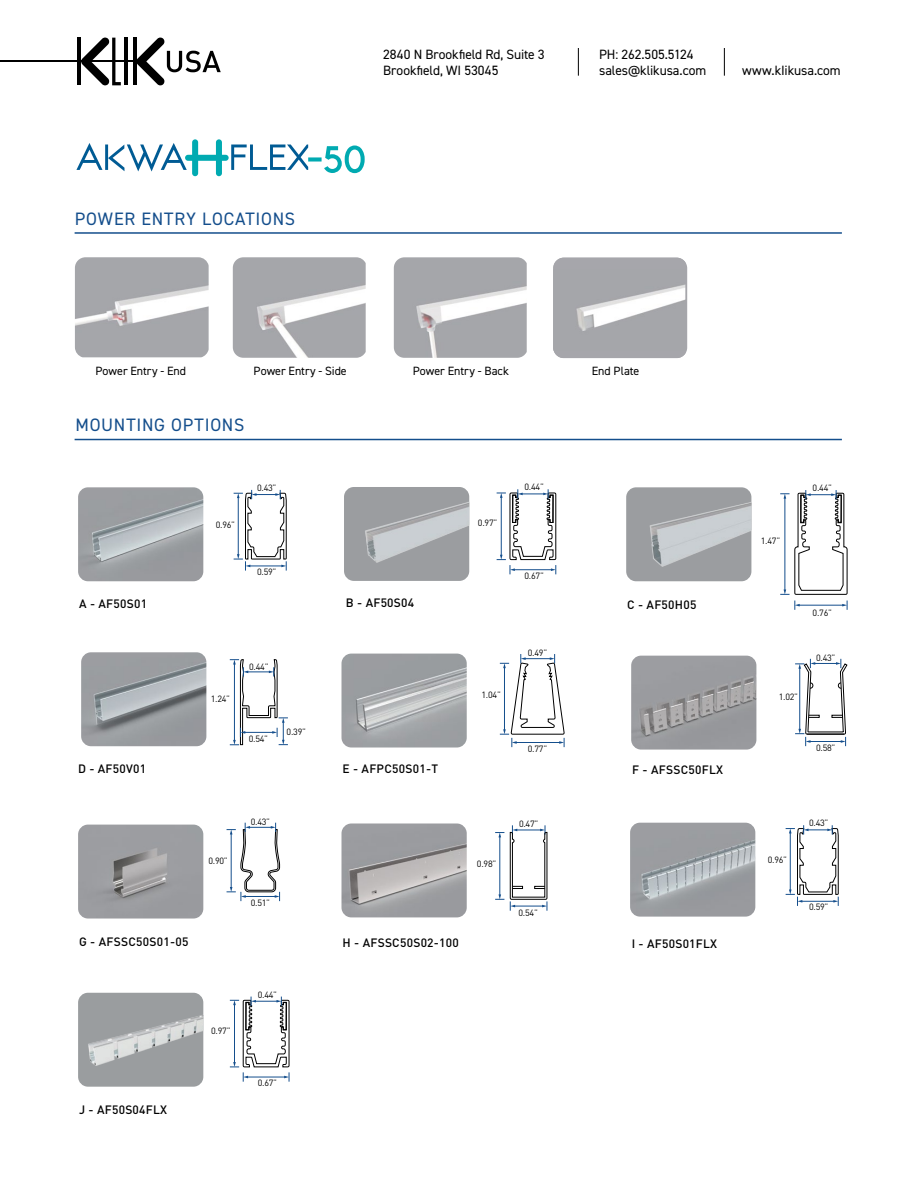
<style>
.page{position:relative;width:918px;height:1188px;background:#fff}
.page>*{position:absolute;margin:0;border:0;box-sizing:border-box;transform-origin:0 0}
.t1{font:18px "DIN2014";letter-spacing:.04em;color:#144e8c}
.t2{font:13.5px/16.2px "DIN2014";letter-spacing:-.005em;color:#000}
.t3{font:500 12px "DIN";letter-spacing:.02em;color:#000}
.t4{font:12px "DIN2014";color:#000}
.t5{font:9px "DIN";letter-spacing:-.025em;color:#000}
</style>
<div class="page">
<svg style="left:578px;top:48px;width:1px;height:28px"></svg>
<svg style="left:724px;top:48px;width:1px;height:28px"></svg>
<hr style="left:0;top:61px;width:142px;height:1px;background:#000">
<hr style="left:78px;top:38px;width:3px;height:47px;background:#000">
<hr style="left:133px;top:38px;width:3px;height:47px;background:#000">
<hr style="left:124px;top:38px;width:3px;height:47px;background:#000">
<svg style="left:81px;top:38px;width:40px;height:47px"></svg>
<svg style="left:136px;top:38px;width:85px;height:47px"></svg>
<hr style="left:75px;top:232px;width:767px;height:2px;background:#144e8c">
<hr style="left:75px;top:439px;width:767px;height:1px;background:#144e8c">
<svg style="left:76px;top:139px;width:289px;height:37px"></svg>
<img style="left:75px;top:257px;width:134px;height:100px">
<img style="left:233px;top:257px;width:133px;height:101px">
<img style="left:394px;top:257px;width:133px;height:101px">
<div style="left:553px;top:258px;width:132px;height:100px;background:#a6a6ab"></div>
<img style="left:553px;top:269px;width:132px;height:82px">
<img style="left:78px;top:487px;width:125px;height:94px">
<img style="left:81px;top:652px;width:125px;height:94px">
<img style="left:631px;top:656px;width:125px;height:94px">
<img style="left:78px;top:825px;width:125px;height:94px">
<img style="left:342px;top:823px;width:125px;height:94px">
<svg style="left:346px;top:577px;width:121px;height:4px"></svg>
<img style="left:344px;top:487px;width:125px;height:90px">
<svg style="left:630px;top:579px;width:118px;height:2px"></svg>
<img style="left:626px;top:487px;width:125px;height:92px">
<img style="left:342px;top:654px;width:125px;height:94px">
<img style="left:78px;top:993px;width:125px;height:94px">
<svg style="left:234px;top:489px;width:53px;height:82px"></svg>
<img style="left:630px;top:823px;width:125px;height:94px">
<svg style="left:786px;top:825px;width:53px;height:81px"></svg>
<svg style="left:497px;top:489px;width:60px;height:85px"></svg>
<hr style="left:799px;top:605px;width:44px;height:1px;background:#144e8c">
<svg style="left:795px;top:601px;width:5px;height:9px"></svg>
<svg style="left:842px;top:601px;width:6px;height:9px"></svg>
<svg style="left:780px;top:490px;width:68px;height:105px"></svg>
<svg style="left:230px;top:659px;width:58px;height:87px"></svg>
<svg style="left:230px;top:997px;width:60px;height:85px"></svg>
<svg style="left:500px;top:654px;width:65px;height:93px"></svg>
<svg style="left:795px;top:659px;width:52px;height:88px"></svg>
<svg style="left:227px;top:823px;width:53px;height:78px"></svg>
<hr style="left:500px;top:837px;width:1px;height:58px;background:#144e8c">
<svg style="left:495px;top:832px;width:9px;height:5px"></svg>
<svg style="left:495px;top:894px;width:9px;height:6px"></svg>
<svg style="left:510px;top:825px;width:38px;height:86px"></svg>
<h1 class="t1" style="left:75px;top:207px;width:222px">POWER ENTRY LOCATIONS</h1>
<h2 class="t2" style="left:383px;top:46px;width:163px">2840 N Brookfield Rd, Suite 3<br>Brookfield, WI 53045</h2>
<h2 class="t2" style="left:599px;top:46px;width:109px">PH: 262.505.5124 sales@klikusa.com</h2>
<h2 class="t2" style="left:742px;top:62px;width:100px">www.kIikusa.com</h2>
<h3 class="t4" style="left:96px;top:364px;width:92px">Power Entry - End</h3>
<h3 class="t4" style="left:254px;top:364px;width:95px">Power Entry - Side</h3>
<h3 class="t4" style="left:413px;top:364px;width:98px">Power Entry - Back</h3>
<h3 class="t4" style="left:592px;top:364px;width:49px">End Plate</h3>
<h1 class="t1" style="left:75px;top:414px;width:170px">MOUNTING OPTIONS</h1>
<h3 class="t3" style="left:79px;top:596px;width:69px">A - AF50S01</h3>
<p class="t5" style="left:216px;top:519px;width:21px">0.96”</p>
<p class="t5" style="left:257px;top:482px;width:21px">0.43”</p>
<p class="t5" style="left:257px;top:566px;width:21px">0.59”</p>
<p class="t5" style="left:211px;top:693px;width:21px">1.24”</p>
<p class="t5" style="left:249px;top:662px;width:21px">0.44”</p>
<p class="t5" style="left:249px;top:733px;width:21px">0.54”</p>
<p class="t5" style="left:287px;top:726px;width:21px">0.39”</p>
<p class="t5" style="left:478px;top:517px;width:21px">0.97”</p>
<p class="t5" style="left:524px;top:481px;width:21px">0.44”</p>
<p class="t5" style="left:524px;top:570px;width:21px">0.67”</p>
<h3 class="t3" style="left:346px;top:595px;width:70px">B - AF50S04</h3>
<h3 class="t3" style="left:627px;top:597px;width:71px">C - AF50H05</h3>
<p class="t5" style="left:481px;top:689px;width:21px">1.04”</p>
<p class="t5" style="left:528px;top:648px;width:21px">0.49”</p>
<p class="t5" style="left:528px;top:743px;width:21px">0.77”</p>
<h3 class="t3" style="left:78px;top:761px;width:70px">D - AF50V01</h3>
<h3 class="t3" style="left:632px;top:762px;width:92px">F - AFSSC50FLX</h3>
<h3 class="t3" style="left:343px;top:761px;width:97px">E - AFPC50S01-T</h3>
<p class="t5" style="left:208px;top:855px;width:21px">0.90”</p>
<p class="t5" style="left:251px;top:816px;width:21px">0.43”</p>
<p class="t5" style="left:251px;top:897px;width:21px">0.51”</p>
<h3 class="t3" style="left:79px;top:934px;width:111px">G - AFSSC50S01-05</h3>
<h3 class="t3" style="left:343px;top:935px;width:118px">H - AFSSC50S02-100</h3>
<h3 class="t3" style="left:79px;top:1102px;width:90px">J - AF50S04FLX</h3>
<p class="t5" style="left:211px;top:1025px;width:21px">0.97”</p>
<p class="t5" style="left:258px;top:989px;width:21px">0.44”</p>
<p class="t5" style="left:258px;top:1078px;width:21px">0.67”</p>
<p class="t5" style="left:477px;top:858px;width:21px">0.98”</p>
<p class="t5" style="left:519px;top:819px;width:21px">0.47”</p>
<p class="t5" style="left:518px;top:907px;width:21px">0.54”</p>
<h3 class="t3" style="left:632px;top:936px;width:87px">I - AF50S01FLX</h3>
<p class="t5" style="left:761px;top:535px;width:21px">1.47”</p>
<p class="t5" style="left:813px;top:482px;width:21px">0.44”</p>
<p class="t5" style="left:779px;top:692px;width:21px">1.02”</p>
<p class="t5" style="left:813px;top:607px;width:21px">0.76”</p>
<p class="t5" style="left:816px;top:652px;width:21px">0.43”</p>
<p class="t5" style="left:816px;top:742px;width:21px">0.58”</p>
<p class="t5" style="left:768px;top:854px;width:21px">0.96”</p>
<p class="t5" style="left:809px;top:818px;width:21px">0.43”</p>
<p class="t5" style="left:809px;top:902px;width:21px">0.59”</p>
</div>
